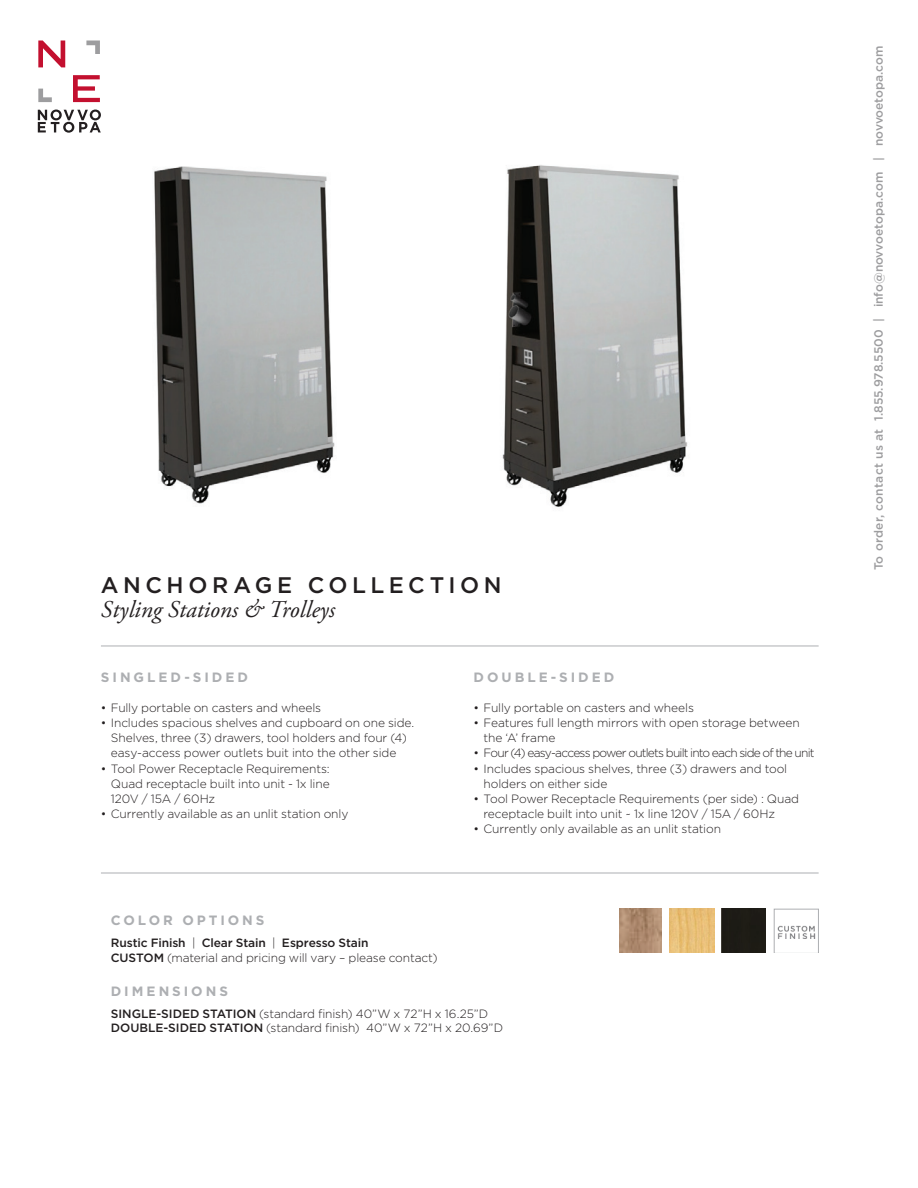
<style>
.page{position:relative;width:918px;height:1188px;background:#fff}
.page>*{position:absolute;margin:0;border:0;box-sizing:border-box;transform-origin:0 0}
.t1{font:italic 24px "Adobe Garamond Pro";color:#231f20}
.t2{font:500 22.5px "Gotham";letter-spacing:.2em;color:#231f20}
.t3{font:700 13.5px "Gotham";letter-spacing:.22em;color:#adafb2}
.t4{font:300 12px/15.1px "Gotham";letter-spacing:-.01em;color:#231f20}
.t5{font:500 12px "Gotham";color:#9d9d9f}
.t6{font:300 12px "Gotham";letter-spacing:-.065em;color:#231f20}
.s1{font-weight:500}
</style>
<div class="page">
<svg style="left:38px;top:40px;width:27px;height:27px"></svg>
<svg style="left:73px;top:75px;width:27px;height:27px"></svg>
<svg style="left:38px;top:110px;width:63px;height:23px"></svg>
<svg style="left:86px;top:40px;width:14px;height:14px"></svg>
<svg style="left:38px;top:89px;width:14px;height:13px"></svg>
<hr style="left:101px;top:873px;width:718px;height:1px;background:#adafb2">
<hr style="left:101px;top:646px;width:718px;height:1px;background:#adafb2">
<img style="left:502px;top:165px;width:186px;height:342px">
<img style="left:154px;top:166px;width:181px;height:338px">
<div style="left:722px;top:909px;width:43px;height:44px;background:#1d1b16"></div>
<img style="left:777px;top:925px;width:39px;height:14px">
<div style="left:774px;top:909px;width:45px;height:45px;border:1px solid #adafb2"></div>
<img style="left:620px;top:909px;width:42px;height:43px">
<img style="left:669px;top:909px;width:45px;height:43px">
<h2 class="t2" style="left:101px;top:572px;width:402px">ANCHORAGE COLLECTION</h2>
<h1 class="t1" style="left:101px;top:595px;width:236px">Styling Stations &amp; Trolleys</h1>
<p class="t3" style="left:101px;top:669px;width:149px">SINGLED-SIDED</p>
<p class="t4" style="left:101px;top:700px;width:222px">• Fully portable on casters and wheels</p>
<p class="t4" style="left:111px;top:715px;width:305px;text-indent:-10px">• Includes spacious shelves and cupboard on one side.<br>Shelves, three (3) drawers, tool holders and four (4) easy-access power outlets buit into the other side</p>
<p class="t4" style="left:111px;top:761px;width:220px;text-align:justify;text-indent:-10px">• Tool Power Receptacle Requirements:<br>Quad receptacle built into unit - 1x line 120V / 15A / 60Hz</p>
<p class="t4" style="left:101px;top:806px;width:249px">• Currently available as an unlit station only</p>
<p class="t3" style="left:474px;top:669px;width:142px">DOUBLE-SIDED</p>
<p class="t4" style="left:474px;top:700px;width:222px">• Fully portable on casters and wheels</p>
<p class="t4" style="left:484px;top:715px;width:318px;text-indent:-10px">• Features full length mirrors with open storage between the ‘A’ frame</p>
<p class="t6" style="left:474px;top:747px;width:343px">• Four (4) easy-access power outlets built into each side of the unit</p>
<p class="t4" style="left:484px;top:761px;width:305px;text-indent:-10px">• Includes spacious shelves, three (3) drawers and tool holders on either side</p>
<p class="t4" style="left:484px;top:791px;width:317px;text-indent:-10px">• Tool Power Receptacle Requirements (per side) : Quad receptacle built into unit ~ 1x line 120V / 15A / 60Hz</p>
<p class="t4" style="left:474px;top:821px;width:249px">• Currently only available as an unlit station</p>
<p class="t3" style="left:111px;top:912px;width:155px">COLOR OPTIONS</p>
<p class="t4" style="left:111px;top:935px;width:328px"><span class="s1">Rustic Finish</span> | <span class="s1">Clear Stain</span> | <span class="s1">Espresso Stain<br>CUSTOM</span> (material and pricing will vary – please contact)</p>
<p class="t3" style="left:111px;top:983px;width:119px">DIMENSIONS</p>
<p class="t4" style="left:111px;top:1006px;width:394px;line-height:14.4px"><span class="s1">SINGLE-SIDED STATION</span> (standard finish) 40”W x 72”H x 16.25”D<br><span class="s1">DOUBLE-SIDED STATION</span> (standard finish) 40”W x 72”H x 20.69”D</p>
<p class="t5" style="left:872px;top:570px;width:526px;rotate:-90deg">To order, contact us at 1.855.978.5500 | info@novvoetopa.com | novvoetopa.com</p>
</div>
